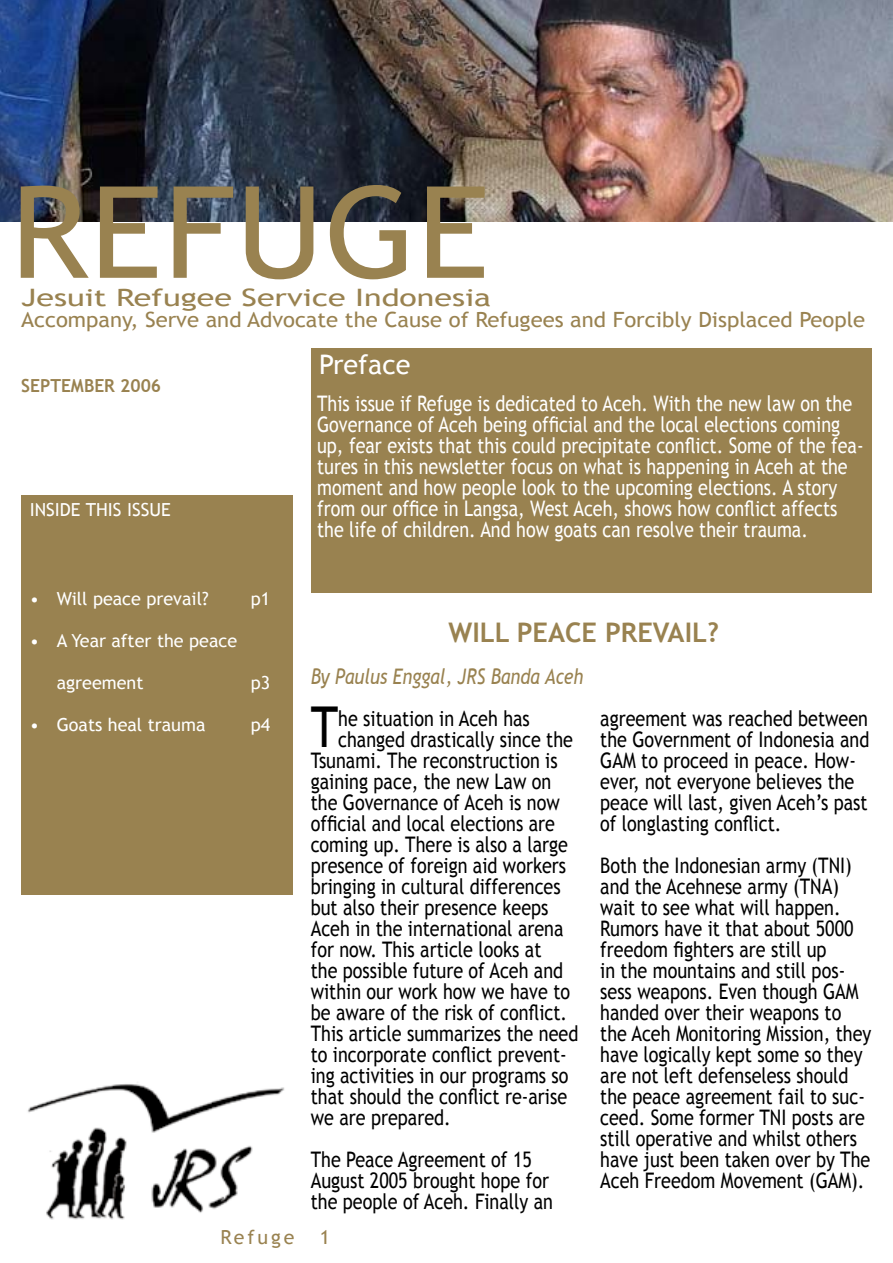
<style>
.page{position:relative;width:893px;height:1263px;background:#fff}
.page>*{position:absolute;margin:0;border:0;box-sizing:border-box;transform-origin:0 0}
.t1{font:127.65px "Trebuchet MS";letter-spacing:.01em;color:#998250;scale:1.06 1}
.t2{font:56.4px "Trebuchet MS";color:#000;scale:.84 1}
.t3{font:700 27px "Trebuchet MS";color:#998250}
.t4{font:27px "Trebuchet MS";color:#fff}
.t5{font:24px "Trebuchet MS";color:#998250;scale:1.34 1}
.t6{font:21.45px/21px "Trebuchet MS";color:#000;scale:.84 1}
.t7{font:21.45px/21px "Trebuchet MS";color:#fff;scale:.84 1}
.t8{font:italic 21.45px "Trebuchet MS";color:#998250;scale:.84 1}
.t9{font:21px "Trebuchet MS";color:#998250;scale:1.05 1}
.t10{font:19.5px "Trebuchet MS";letter-spacing:.15em;color:#998250}
.t11{font:18px "Trebuchet MS";color:#fff}
.t12{font:700 18px "Trebuchet MS";color:#998250}
</style>
<div class="page">
<img style="left:27px;top:1084px;width:258px;height:136px">
<img style="left:0;top:0;width:893px;height:221px">
<div style="left:21px;top:495px;width:272px;height:400px;background:#998250"></div>
<div style="left:311px;top:348px;width:561px;height:244px;background:#998250"></div>
<h1 class="t1" style="left:10px;top:157px;width:454px">REFUGE</h1>
<p class="t9" style="left:21px;top:307px;width:805px">Accompany, Serve and Advocate the Cause of Refugees and Forcibly Displaced People</p>
<p class="t5" style="left:21px;top:283px;width:352px">Jesuit Refugee Service Indonesia</p>
<p class="t12" style="left:21px;top:374px;width:141px">SEPTEMBER 2006</p>
<p class="t11" style="left:30px;top:499px;width:142px">INSIDE THIS ISSUE</p>
<p class="t4" style="left:319px;top:348px;width:93px">Preface</p>
<p class="t7" style="left:317px;top:393px;width:652px">This issue if Refuge is dedicated to Aceh. With the new law on the Governance of Aceh being official and the local elections coming up, fear exists that this could precipitate conflict. Some of the fea&shy;tures in this newsletter focus on what is happening in Aceh at the moment and how people look to the upcoming elections. A story from our office in Langsa, West Aceh, shows how conflict affects the life of children. And how goats can resolve their trauma.</p>
<p class="t11" style="left:30px;top:588px;width:11px">•</p>
<p class="t11" style="left:30px;top:630px;width:11px">•</p>
<p class="t11" style="left:30px;top:714px;width:11px">•</p>
<p class="t11" style="left:57px;top:588px;width:153px">Will peace prevail?</p>
<p class="t11" style="left:251px;top:588px;width:21px">p1</p>
<p class="t11" style="left:57px;top:630px;width:182px">A Year after the peace</p>
<p class="t11" style="left:57px;top:672px;width:88px">agreement</p>
<p class="t11" style="left:251px;top:672px;width:21px">p3</p>
<p class="t11" style="left:57px;top:714px;width:150px">Goats heal trauma</p>
<p class="t11" style="left:251px;top:714px;width:21px">p4</p>
<p class="t10" style="left:220px;top:1226px;width:76px">Refuge</p>
<p class="t3" style="left:448px;top:616px;width:272px">WILL PEACE PREVAIL?</p>
<p class="t8" style="left:311px;top:664px;width:326px">By Paulus Enggal, JRS Banda Aceh</p>
<h2 class="t2" style="left:311px;top:694px;width:34px">T</h2>
<p class="t6" style="left:338px;top:708px;width:230px">he situation in Aceh has</p>
<p class="t6" style="left:338px;top:729px;width:281px">changed drastically since the</p>
<p class="t6" style="left:311px;top:750px;width:295px">Tsunami. The reconstruction is</p>
<p class="t6" style="left:311px;top:771px;width:288px">gaining pace, the new Law on</p>
<p class="t6" style="left:311px;top:792px;width:298px">the Governance of Aceh is now</p>
<p class="t6" style="left:311px;top:813px;width:292px">official and local elections are</p>
<p class="t6" style="left:311px;top:834px;width:308px">coming up. There is also a large</p>
<p class="t6" style="left:311px;top:855px;width:306px">presence of foreign aid workers</p>
<p class="t6" style="left:311px;top:876px;width:299px">bringing in cultural differences</p>
<p class="t6" style="left:311px;top:897px;width:285px">but also their presence keeps</p>
<p class="t6" style="left:311px;top:918px;width:302px">Aceh in the international arena</p>
<p class="t6" style="left:311px;top:939px;width:276px">for now. This article looks at</p>
<p class="t6" style="left:311px;top:960px;width:302px">the possible future of Aceh and</p>
<p class="t6" style="left:311px;top:981px;width:310px">within our work how we have to</p>
<p class="t6" style="left:311px;top:1002px;width:307px">be aware of the risk of conflict.</p>
<p class="t6" style="left:311px;top:1023px;width:320px">This article summarizes the need</p>
<p class="t6" style="left:311px;top:1044px;width:306px">to incorporate conflict prevent-</p>
<p class="t6" style="left:311px;top:1065px;width:308px">ing activities in our programs so</p>
<p class="t6" style="left:311px;top:1086px;width:307px">that should the conflict re-arise</p>
<p class="t6" style="left:311px;top:1107px;width:168px">we are prepared.</p>
<p class="t6" style="left:311px;top:1149px;width:290px">The Peace Agreement of 1 5<br>August 2005 brought hope for the people of Aceh. Finally an</p>
<p class="t6" style="left:600px;top:708px;width:322px">agreement was reached between the Government of Indonesia and<br>GAM to proceed in peace. How&shy;ever, not everyone believes the peace will last, given Aceh’s past of longlasting conflict.</p>
<p class="t6" style="left:600px;top:855px;width:324px">Both the Indonesian army (TNI) and the Acehnese army (TNA) wait to see what will happen.<br>Rumors have it that about 5000 freedom fighters are still up<br>in the mountains and still pos&shy;sess weapons. Even though GAM handed over their weapons to the Aceh Monitoring Mission, they have logically kept some so they are not left defenseless should the peace agreement fail to suc&shy;ceed. Some former TNI posts are still operative and whilst others have just been taken over by The<br>Aceh Freedom Movement (GAM).</p>
</div>
